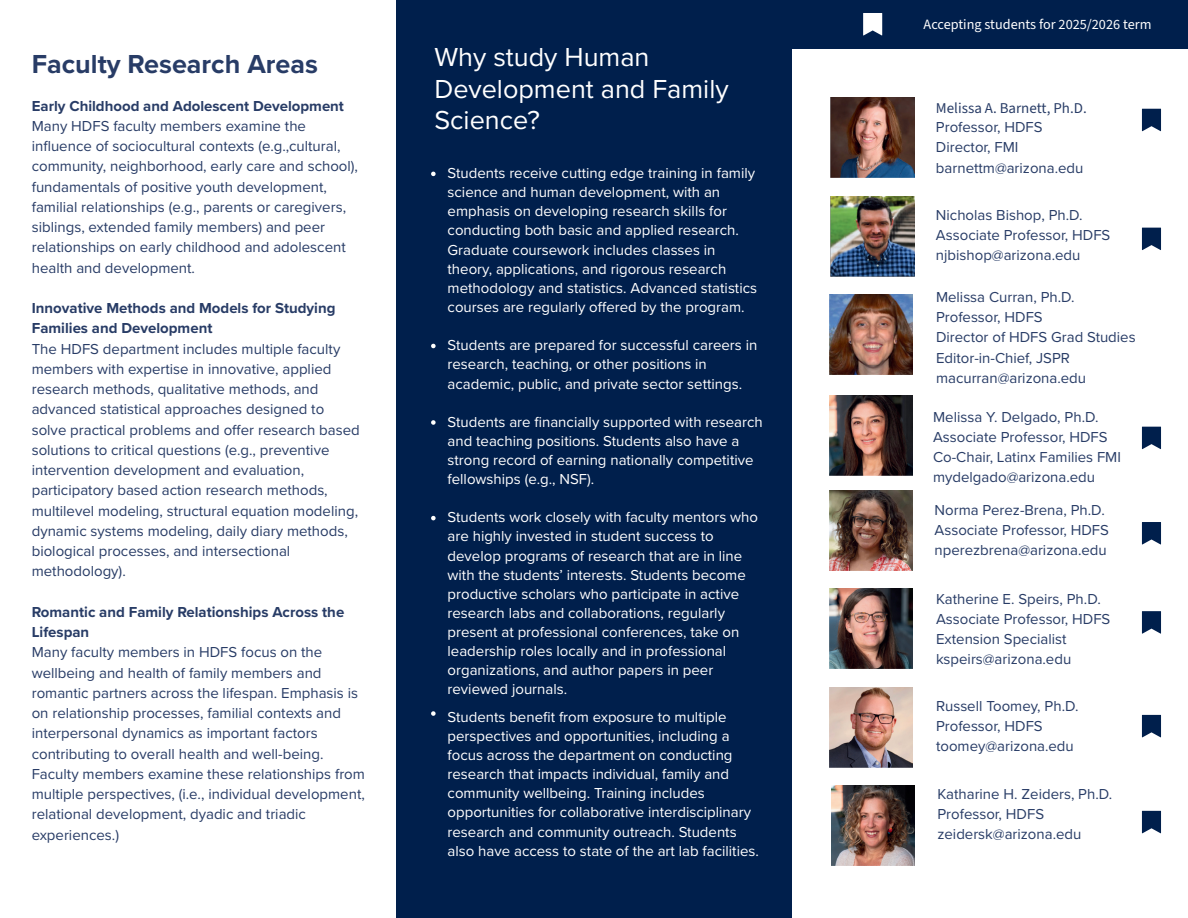
<style>
.page{position:relative;width:1188px;height:918px;background:#fff}
.page>*{position:absolute;margin:0;border:0;box-sizing:border-box;transform-origin:0 0}
.t1{font:27px/31.5px "Proxima Nova";color:#fff}
.t2{font:700 27px "Proxima Nova";color:#283c66}
.t3{font:15px/20.2px "Proxima Nova";color:#283c66}
.t4{font:15px/19px "Proxima Nova";color:#fff}
.t5{font:700 15px/20.4px "Proxima Nova";color:#283c66}
.t6{font:15px "Source Sans 3";color:#283c66}
.t7{font:14.25px "Source Sans 3";color:#fff}
</style>
<div class="page">
<div style="left:777px;top:0;width:411px;height:49px;background:#001f4c"></div>
<div style="left:396px;top:0;width:396px;height:918px;background:#001f4c"></div>
<svg style="left:431px;top:172px;width:5px;height:4px"></svg>
<svg style="left:431px;top:344px;width:5px;height:4px"></svg>
<svg style="left:431px;top:420px;width:5px;height:5px"></svg>
<svg style="left:431px;top:516px;width:5px;height:4px"></svg>
<svg style="left:431px;top:711px;width:5px;height:5px"></svg>
<img style="left:831px;top:98px;width:83px;height:80px">
<img style="left:831px;top:196px;width:83px;height:80px">
<img style="left:830px;top:294px;width:83px;height:80px">
<img style="left:830px;top:396px;width:83px;height:80px">
<img style="left:830px;top:491px;width:83px;height:80px">
<img style="left:830px;top:589px;width:83px;height:80px">
<img style="left:830px;top:687px;width:83px;height:80px">
<img style="left:831px;top:785px;width:83px;height:80px">
<svg style="left:1142px;top:427px;width:19px;height:22px"></svg>
<svg style="left:863px;top:13px;width:19px;height:22px"></svg>
<svg style="left:1142px;top:522px;width:19px;height:23px"></svg>
<svg style="left:1142px;top:811px;width:19px;height:22px"></svg>
<svg style="left:1142px;top:611px;width:19px;height:23px"></svg>
<svg style="left:1142px;top:109px;width:19px;height:22px"></svg>
<svg style="left:1142px;top:228px;width:19px;height:22px"></svg>
<svg style="left:1142px;top:715px;width:19px;height:22px"></svg>
<h1 class="t2" style="left:32px;top:44px;width:288px">Faculty Research Areas</h1>
<p class="t5" style="left:32px;top:95px;width:314px">Early Childhood and Adolescent Development</p>
<p class="t3" style="left:32px;top:115px;width:328px">Many HDFS faculty members examine the influence of sociocultural contexts (e.g.,cultural, community, neighborhood, early care and school), fundamentals of positive youth development, familial relationships (e.g., parents or caregivers, siblings, extended family members) and peer relationships on early childhood and adolescent health and development.</p>
<p class="t5" style="left:32px;top:298px;width:305px">Innovative Methods and Models for Studying<br>Families and Development</p>
<p class="t3" style="left:32px;top:338px;width:330px">The HDFS department includes multiple faculty members with expertise in innovative, applied research methods, qualitative methods, and advanced statistical approaches designed to solve practical problems and offer research based solutions to critical questions (e.g., preventive intervention development and evaluation, participatory based action research methods, multilevel modeling, structural equation modeling, dynamic systems modeling, daily diary methods, biological processes, and intersectional methodology).</p>
<p class="t5" style="left:32px;top:602px;width:314px">Romantic and Family Relationships Across the<br>Lifespan</p>
<p class="t3" style="left:32px;top:642px;width:335px">Many faculty members in HDFS focus on the wellbeing and health of family members and romantic partners across the lifespan. Emphasis is on relationship processes, familial contexts and interpersonal dynamics as important factors contributing to overall health and well-being.<br>Faculty members examine these relationships from multiple perspectives, (i.e., individual development, relational development, dyadic and triadic experiences.)</p>
<h1 class="t1" style="left:434px;top:41px;width:296px">Why study Human<br>Development and Family<br>Science?</h1>
<p class="t4" style="left:448px;top:163px;width:311px">Students receive cutting edge training in family science and human development, with an emphasis on developing research skills for conducting both basic and applied research.<br>Graduate coursework includes classes in theory, applications, and rigorous research methodology and statistics. Advanced statistics courses are regularly offered by the program.</p>
<p class="t4" style="left:448px;top:335px;width:311px">Students are prepared for successful careers in research, teaching, or other positions in academic, public, and private sector settings.</p>
<p class="t4" style="left:448px;top:411px;width:317px">Students are financially supported with research and teaching positions. Students also have a strong record of earning nationally competitive fellowships (e.g., NSF).</p>
<p class="t4" style="left:448px;top:507px;width:312px">Students work closely with faculty mentors who are highly invested in student success to develop programs of research that are in line with the students’ interests. Students become productive scholars who participate in active research labs and collaborations, regularly present at professional conferences, take on leadership roles locally and in professional organizations, and author papers in peer reviewed journals.</p>
<p class="t4" style="left:448px;top:707px;width:313px">Students benefit from exposure to multiple perspectives and opportunities, including a focus across the department on conducting research that impacts individual, family and community wellbeing. Training includes opportunities for collaborative interdisciplinary research and community outreach. Students also have access to state of the art lab facilities.</p>
<p class="t7" style="left:924px;top:15px;width:229px">Accepting students for 2025/2026 term</p>
<p class="t6" style="left:936px;top:98px;width:152px">Melissa A. Barnett, Ph.D.</p>
<p class="t3" style="left:936px;top:117px;width:108px">Professor, HDFS<br>Director, FMI</p>
<p class="t3" style="left:936px;top:157px;width:149px">barnettm@arizona.edu</p>
<p class="t3" style="left:936px;top:204px;width:176px">Nicholas Bishop, Ph.D.<br>Associate Professor, HDFS njbishop@arizona.edu</p>
<p class="t3" style="left:936px;top:286px;width:201px">Melissa Curran, Ph.D.<br>Professor, HDFS<br>Director of HDFS Grad Studies<br>Editor-in-Chief, JSPR macurran@arizona.edu</p>
<p class="t3" style="left:933px;top:406px;width:189px">Melissa Y. Delgado, Ph.D.<br>Associate Professor, HDFS<br>Co-Chair, Latinx Families FMI mydelgado@arizona.edu</p>
<p class="t3" style="left:935px;top:499px;width:172px">Norma Perez-Brena, Ph.D.</p>
<p class="t3" style="left:935px;top:519px;width:176px">Associate Professor, HDFS nperezbrena@arizona.edu</p>
<p class="t3" style="left:936px;top:588px;width:176px">Katherine E. Speirs, Ph.D.<br>Associate Professor, HDFS<br>Extension Specialist kspeirs@arizona.edu</p>
<p class="t3" style="left:936px;top:695px;width:144px;line-height:19.8px">Russell Toomey, Ph.D.<br>Professor, HDFS</p>
<p class="t3" style="left:936px;top:735px;width:139px">toomey@arizona.edu</p>
<p class="t3" style="left:937px;top:784px;width:176px;line-height:19.8px">Katharine H. Zeiders, Ph.D.<br>Professor, HDFS</p>
<p class="t3" style="left:937px;top:823px;width:145px">zeidersk@arizona.edu</p>
</div>
